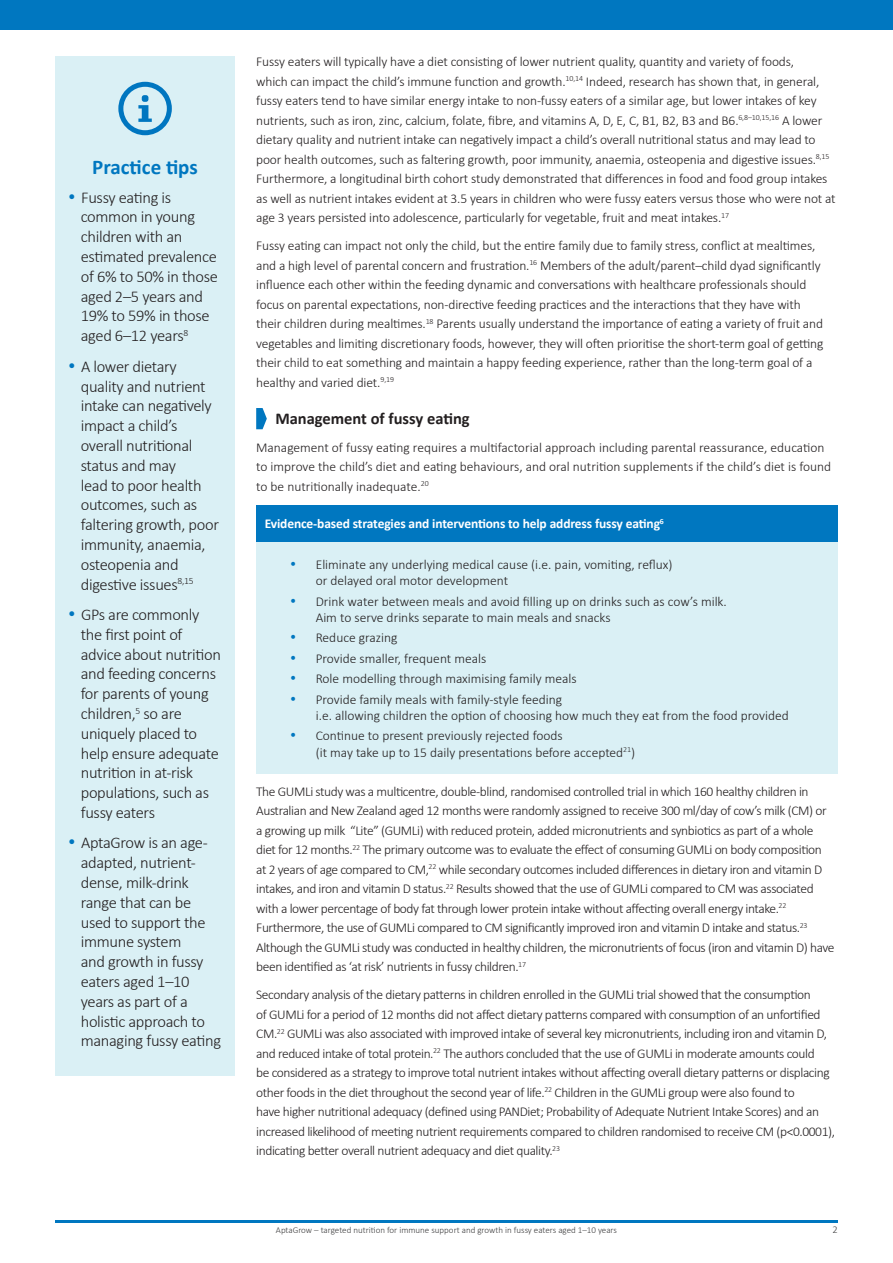
<style>
.page{position:relative;width:893px;height:1263px;background:#fff}
.page>*{position:absolute;margin:0;border:0;box-sizing:border-box;transform-origin:0 0}
.Headline_3_-_Blue{font:700 21px "Calibri";color:#0077c0}
.t1{font:300 16.5px/19.8px "Calibri";letter-spacing:-.02em;color:#231f20}
.Headline_3_-_BLACK_S{font:700 16.5px "Calibri";color:#231f20}
.Copy{font:300 13.5px/19.5px "Calibri";letter-spacing:-.02em;color:#231f20}
.Copy-2{font:300 13.5px/16.2px "Calibri";color:#231f20}
.Table_HEADER{font:700 13.5px "Calibri";letter-spacing:-.01em;color:#fff}
.t2{font:300 10.5px "Calibri";color:#3e3e3f}
.t3{font:300 9px "Calibri";color:#3e3e3f}
.s1{color:#0077c0}
</style>
<div class="page">
<hr style="left:55px;top:1220px;width:783px;height:2px;background:#0077c0">
<div style="left:0;top:0;width:893px;height:30px;background:#0077c0"></div>
<div style="left:256px;top:505px;width:582px;height:37px;background:#0077c0"></div>
<div style="left:256px;top:542px;width:582px;height:232px;background:#daf0f5"></div>
<svg style="left:256px;top:408px;width:11px;height:21px"></svg>
<div style="left:55px;top:56px;width:180px;height:1020px;background:#daf0f5"></div>
<svg style="left:118px;top:82px;width:54px;height:53px"></svg>
<p class="Headline_3_-_Blue" style="left:92px;top:154px;width:107px">Practice tips</p>
<p class="t1" style="left:81px;top:187px;width:139px;text-indent:-13px"><span class="s1">•</span> Fussy eating is common in young children with an estimated prevalence of 6% to 50% in those aged 2–5 years and<br>19% to 59% in those aged 6–12 years<sup>8</sup></p>
<p class="t1" style="left:81px;top:356px;width:140px;text-indent:-13px"><span class="s1">•</span> A lower dietary quality and nutrient intake can negatively impact a child’s overall nutritional status and may<br>lead to poor health outcomes, such as faltering growth, poor immunity, anaemia, osteopenia and digestive issues<sup>8,15</sup></p>
<p class="t1" style="left:81px;top:604px;width:142px;text-indent:-13px"><span class="s1">•</span> GPs are commonly the first point of advice about nutrition and feeding concerns for parents of young children,<sup>5</sup> so are uniquely placed to help ensure adequate nutrition in at-risk populations, such as fussy eaters</p>
<p class="t1" style="left:81px;top:833px;width:142px;text-indent:-13px"><span class="s1">•</span> AptaGrow is an age&shy;adapted, nutrient&shy;dense, milk-drink range that can be used to support the immune system<br>and growth in fussy eaters aged 1–10 years as part of a holistic approach to managing fussy eating</p>
<p class="Copy" style="left:256px;top:52px;width:581px">Fussy eaters will typically have a diet consisting of lower nutrient quality, quantity and variety of foods,<br>which can impact the child’s immune function and growth.<sup>10,14</sup> Indeed, research has shown that, in general, fussy eaters tend to have similar energy intake to non-fussy eaters of a similar age, but lower intakes of key nutrients, such as iron, zinc, calcium, folate, fibre, and vitamins A, D, E, C, B1, B2, B3 and B6.<sup>6,8–10,15,16</sup> A lower dietary quality and nutrient intake can negatively impact a child’s overall nutritional status and may lead to poor health outcomes, such as faltering growth, poor immunity, anaemia, osteopenia and digestive issues.<sup>8,15<br></sup>Furthermore, a longitudinal birth cohort study demonstrated that differences in food and food group intakes as well as nutrient intakes evident at 3.5 years in children who were fussy eaters versus those who were not at age 3 years persisted into adolescence, particularly for vegetable, fruit and meat intakes.<sup>17</sup></p>
<p class="Copy" style="left:256px;top:236px;width:569px">Fussy eating can impact not only the child, but the entire family due to family stress, conflict at mealtimes, and a high level of parental concern and frustration.<sup>16</sup> Members of the adult/parent–child dyad significantly influence each other within the feeding dynamic and conversations with healthcare professionals should focus on parental expectations, non-directive feeding practices and the interactions that they have with their children during mealtimes.<sup>18</sup> Parents usually understand the importance of eating a variety of fruit and vegetables and limiting discretionary foods, however, they will often prioritise the short-term goal of getting their child to eat something and maintain a happy feeding experience, rather than the long-term goal of a healthy and varied diet.<sup>9,19</sup></p>
<p class="Headline_3_-_BLACK_S" style="left:275px;top:408px;width:196px">Management of fussy eating</p>
<p class="Copy-2" style="left:256px;top:437px;width:576px;line-height:19.5px">Management of fussy eating requires a multifactorial approach including parental reassurance, education to improve the child’s diet and eating behaviours, and oral nutrition supplements if the child’s diet is found to be nutritionally inadequate.<sup>20</sup></p>
<p class="Table_HEADER" style="left:265px;top:515px;width:401px">Evidence-based strategies and interventions to help address fussy eating<sup>6</sup></p>
<p class="Copy-2" style="left:316px;top:556px;width:358px;text-indent:-26px"><span class="s1">•</span> Eliminate any underlying medical cause (i.e. pain, vomiting, reflux) or delayed oral motor development</p>
<p class="Copy-2" style="left:316px;top:593px;width:413px;text-indent:-26px"><span class="s1">•</span> Drink water between meals and avoid filling up on drinks such as cow’s milk.<br>Aim to serve drinks separate to main meals and snacks</p>
<p class="Copy-2" style="left:290px;top:630px;width:109px"><span class="s1">•</span> Reduce grazing</p>
<p class="Copy-2" style="left:290px;top:650px;width:198px"><span class="s1">•</span> Provide smaller, frequent meals</p>
<p class="Copy-2" style="left:290px;top:671px;width:288px"><span class="s1">•</span> Role modelling through maximising family meals</p>
<p class="Copy-2" style="left:316px;top:691px;width:475px;text-indent:-26px"><span class="s1">•</span> Provide family meals with family-style feeding<br>i.e. allowing children the option of choosing how much they eat from the food provided</p>
<p class="Copy-2" style="left:316px;top:728px;width:321px;text-indent:-26px"><span class="s1">•</span> Continue to present previously rejected foods<br>(it may take up to 15 daily presentations before accepted<sup>21</sup>)</p>
<p class="Copy" style="left:256px;top:781px;width:580px">The GUMLi study was a multicentre, double-blind, randomised controlled trial in which 160 healthy children in Australian and New Zealand aged 12 months were randomly assigned to receive 300 ml/day of cow’s milk (CM) or a growing up milk “Lite” (GUMLi) with reduced protein, added micronutrients and synbiotics as part of a whole diet for 12 months.<sup>22</sup> The primary outcome was to evaluate the effect of consuming GUMLi on body composition at 2 years of age compared to CM,<sup>22</sup> while secondary outcomes included differences in dietary iron and vitamin D intakes, and iron and vitamin D status.<sup>22</sup> Results showed that the use of GUMLi compared to CM was associated with a lower percentage of body fat through lower protein intake without affecting overall energy intake.<sup>22<br></sup>Furthermore, the use of GUMLi compared to CM significantly improved iron and vitamin D intake and status.<sup>23<br></sup>Although the GUMLi study was conducted in healthy children, the micronutrients of focus (iron and vitamin D) have been identified as ‘at risk’ nutrients in fussy children.<sup>17</sup></p>
<p class="Copy" style="left:256px;top:985px;width:580px">Secondary analysis of the dietary patterns in children enrolled in the GUMLi trial showed that the consumption<br>of GUMLi for a period of 12 months did not affect dietary patterns compared with consumption of an unfortified CM.<sup>22</sup> GUMLi was also associated with improved intake of several key micronutrients, including iron and vitamin D, and reduced intake of total protein.<sup>22</sup> The authors concluded that the use of GUMLi in moderate amounts could<br>be considered as a strategy to improve total nutrient intakes without affecting overall dietary patterns or displacing other foods in the diet throughout the second year of life.<sup>22</sup> Children in the GUMLi group were also found to<br>have higher nutritional adequacy (defined using PANDiet; Probability of Adequate Nutrient Intake Scores) and an increased likelihood of meeting nutrient requirements compared to children randomised to receive CM (p&lt;0.0001), indicating better overall nutrient adequacy and diet quality.<sup>23</sup></p>
<p class="t3" style="left:276px;top:1225px;width:343px">AptaGrow – targeted nutrition for immune support and growth in fussy eaters aged 1–10 years</p>
<p class="t2" style="left:832px;top:1223px;width:7px">2</p>
</div>
